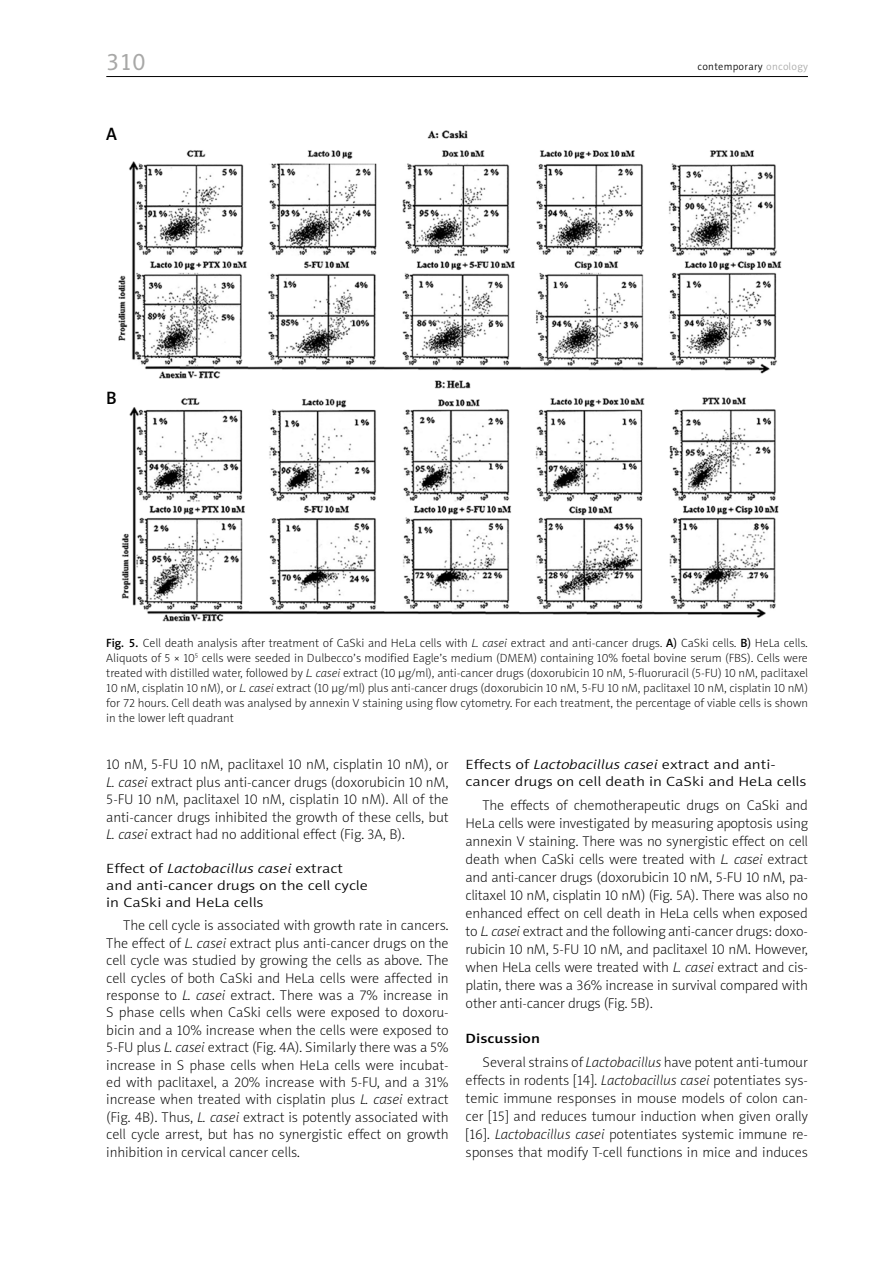
<style>
.page{position:relative;width:893px;height:1263px;background:#fff}
.page>*{position:absolute;margin:0;border:0;box-sizing:border-box;transform-origin:0 0}
.t1{font:24px "Naomi Sans EFN";color:#a8a8a7}
.t2{font:18px "Naomi Sans EFN Medium";color:#000}
.t3{font:14.25px/17.4px "Naomi Sans EFN Thin";color:#000;text-align:justify}
.t4{font:13.5px/16.6px "Naomi Sans EFN Light";color:#000;scale:1.2 1}
.t5{font:13.5px "Naomi Sans EFN Medium";color:#000;scale:1.2 1}
.t6{font:12px/15px "Naomi Sans EFN Thin";color:#000;text-align:justify}
.t7{font:10.5px "Naomi Sans EFN Light";letter-spacing:.03em;color:#000}
.s1{color:#a8a8a7}
.s2{font-family:"Naomi Sans EFN Medium"}
.s3{font-style:italic}
.s4{font-family:"Naomi Sans EFN"}
</style>
<div class="page">
<hr style="left:106px;top:76px;width:702px;height:1px;background:#000">
<img style="left:118px;top:130px;width:664px;height:492px">
<h1 class="t1" style="left:106px;top:47px;width:41px">310</h1>
<p class="t7" style="left:697px;top:61px;width:112px">contemporary <span class="s1">oncology</span></p>
<p class="t2" style="left:106px;top:123px;width:12px">A</p>
<p class="t2" style="left:106px;top:388px;width:12px">B</p>
<p class="t6" style="left:106px;top:635px;width:703px"><span class="s2">Fig. 5.</span> Cell death analysis after treatment of CaSki and HeLa cells with <span class="s3">L. casei</span> extract and anti-cancer drugs. <span class="s2">A</span><span class="s4">)</span> CaSki cells. <span class="s2">B</span><span class="s4">)</span> HeLa cells.<br>Aliquots of 5 × 10<sup>5</sup> cells were seeded in Dulbecco’s modified Eagle’s medium (DMEM) containing 10% foetal bovine serum (FBS). Cells were treated with distilled water, followed by <span class="s3">L. casei</span> extract (10 µg/ml), anti-cancer drugs (doxorubicin 10 nM, 5-fluoruracil (5-FU) 10 nM, paclitaxel 10 nM, cisplatin 10 nM), or <span class="s3">L. casei</span> extract (10 µg/ml) plus anti-cancer drugs (doxorubicin 10 nM, 5-FU 10 nM, paclitaxel 10 nM, cisplatin 10 nM) for 72 hours. Cell death was analysed by annexin V staining using flow cytometry. For each treatment, the percentage of viable cells is shown in the lower left quadrant</p>
<p class="t3" style="left:106px;top:756px;width:344px">10 nM, 5-FU 10 nM, paclitaxel 10 nM, cisplatin 10 nM), or <span class="s3">L. casei</span> extract plus anti-cancer drugs (doxorubicin 10 nM, 5-FU 10 nM, paclitaxel 10 nM, cisplatin 10 nM). All of the anti-cancer drugs inhibited the growth of these cells, but <span class="s3">L. casei</span> extract had no additional effect (Fig. 3A, B).</p>
<p class="t4" style="left:106px;top:860px;width:219px">Effect of <span class="s3">Lactobacillus casei</span> extract and anti-cancer drugs on the cell cycle in CaSki and HeLa cells</p>
<p class="t3" style="left:106px;top:917px;width:344px;text-indent:17px">The cell cycle is associated with growth rate in cancers.<br>The effect of <span class="s3">L. casei</span> extract plus anti-cancer drugs on the cell cycle was studied by growing the cells as above. The cell cycles of both CaSki and HeLa cells were affected in response to <span class="s3">L. casei</span> extract. There was a 7% increase in S phase cells when CaSki cells were exposed to doxoru&shy;bicin and a 10% increase when the cells were exposed to 5-FU plus <span class="s3">L. casei</span> extract (Fig. 4A). Similarly there was a 5% increase in S phase cells when HeLa cells were incubat&shy;ed with paclitaxel, a 20% increase with 5-FU, and a 31% increase when treated with cisplatin plus <span class="s3">L. casei</span> extract (Fig. 4B). Thus, <span class="s3">L. casei</span> extract is potently associated with cell cycle arrest, but has no synergistic effect on growth inhibition in cervical cancer cells.</p>
<p class="t4" style="left:466px;top:756px;width:285px;line-height:17.1px">Effects of <span class="s3">Lactobacillus casei</span> extract and anti&shy;cancer drugs on cell death in CaSki and HeLa cells</p>
<p class="t3" style="left:466px;top:797px;width:344px;line-height:18px;text-indent:17px">The effects of chemotherapeutic drugs on CaSki and HeLa cells were investigated by measuring apoptosis using annexin V staining. There was no synergistic effect on cell death when CaSki cells were treated with <span class="s3">L. casei</span> extract and anti-cancer drugs (doxorubicin 10 nM, 5-FU 10 nM, pa&shy;clitaxel 10 nM, cisplatin 10 nM) (Fig. 5A). There was also no enhanced effect on cell death in HeLa cells when exposed to <span class="s3">L. casei</span> extract and the following anti-cancer drugs: doxo&shy;rubicin 10 nM, 5-FU 10 nM, and paclitaxel 10 nM. However, when HeLa cells were treated with <span class="s3">L. casei</span> extract and cis&shy;platin, there was a 36% increase in survival compared with other anti-cancer drugs (Fig. 5B).</p>
<p class="t5" style="left:466px;top:1030px;width:64px">Discussion</p>
<p class="t3" style="left:466px;top:1053px;width:344px;line-height:18px;text-indent:17px">Several strains of <span class="s3">Lactobacillus</span> have potent anti-tumour effects in rodents [14]. <span class="s3">Lactobacillus casei</span> potentiates sys&shy;temic immune responses in mouse models of colon can&shy;cer [15] and reduces tumour induction when given orally [16]. <span class="s3">Lactobacillus casei</span> potentiates systemic immune re&shy;sponses that modify T-cell functions in mice and induces</p>
</div>
